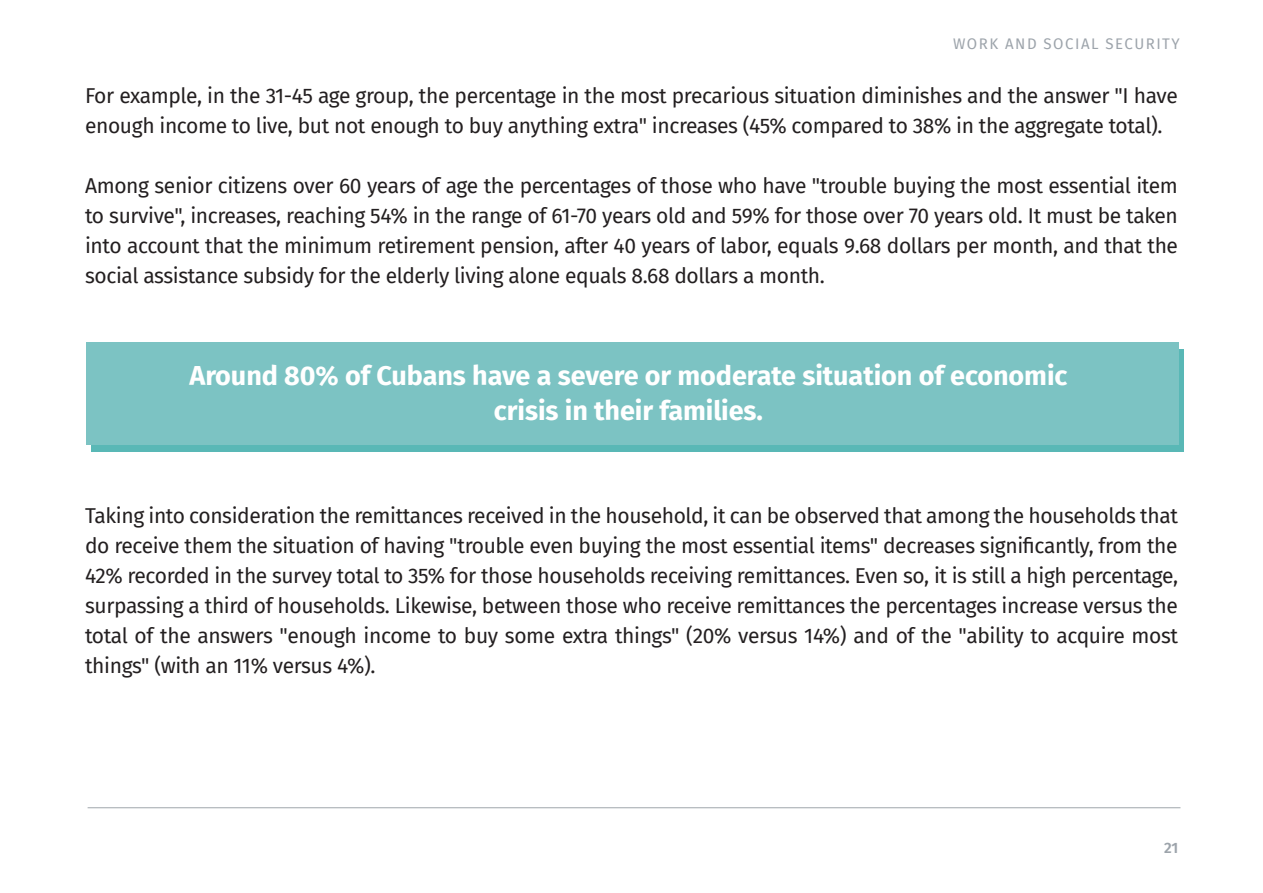
<style>
.page{position:relative;width:1263px;height:893px;background:#fff}
.page>*{position:absolute;margin:0;border:0;box-sizing:border-box;transform-origin:0 0}
.t1{font:700 27px/34.5px "Fira Sans";letter-spacing:-.005em;color:#fff;text-align:center}
.t2{font:21px/30px "Fira Sans";letter-spacing:-.02em;color:#231f20;text-align:justify}
.t3{font:15px "Fira Sans";letter-spacing:.1em;color:#9da4ab}
.t4{font:600 15px "Fira Sans";color:#9da4ab}
</style>
<div class="page">
<hr style="left:88px;top:807px;width:1092px;height:1px;background:#9fa6ac">
<div style="left:91px;top:349px;width:1093px;height:103px;background:#59b8b6"></div>
<div style="left:86px;top:342px;width:1092px;height:103px;background:#7cc3c3"></div>
<p class="t3" style="left:953px;top:33px;width:228px">WORK AND SOCIAL SECURITY</p>
<p class="t2" style="left:85px;top:80px;width:1094px">For example, in the 31-45 age group, the percentage in the most precarious situation diminishes and the answer "I have enough income to live, but not enough to buy anything extra" increases (45% compared to 38% in the aggregate total).</p>
<p class="t2" style="left:85px;top:170px;width:1094px">Among senior citizens over 60 years of age the percentages of those who have "trouble buying the most essential item to survive", increases, reaching 54% in the range of 61-70 years old and 59% for those over 70 years old. It must be taken into account that the minimum retirement pension, after 40 years of labor, equals 9.68 dollars per month, and that the social assistance subsidy for the elderly living alone equals 8.68 dollars a month.</p>
<p class="t1" style="left:189px;top:356px;width:879px">Around 80% of Cubans have a severe or moderate situation of economic crisis in their families.</p>
<p class="t2" style="left:85px;top:500px;width:1094px">Taking into consideration the remittances received in the household, it can be observed that among the households that do receive them the situation of having "trouble even buying the most essential items" decreases significantly, from the 42% recorded in the survey total to 35% for those households receiving remittances. Even so, it is still a high percentage, surpassing a third of households. Likewise, between those who receive remittances the percentages increase versus the total of the answers "enough income to buy some extra things" (20% versus 14%) and of the "ability to acquire most things" (with an 11% versus 4%).</p>
<p class="t4" style="left:1164px;top:836px;width:16px">21</p>
</div>
